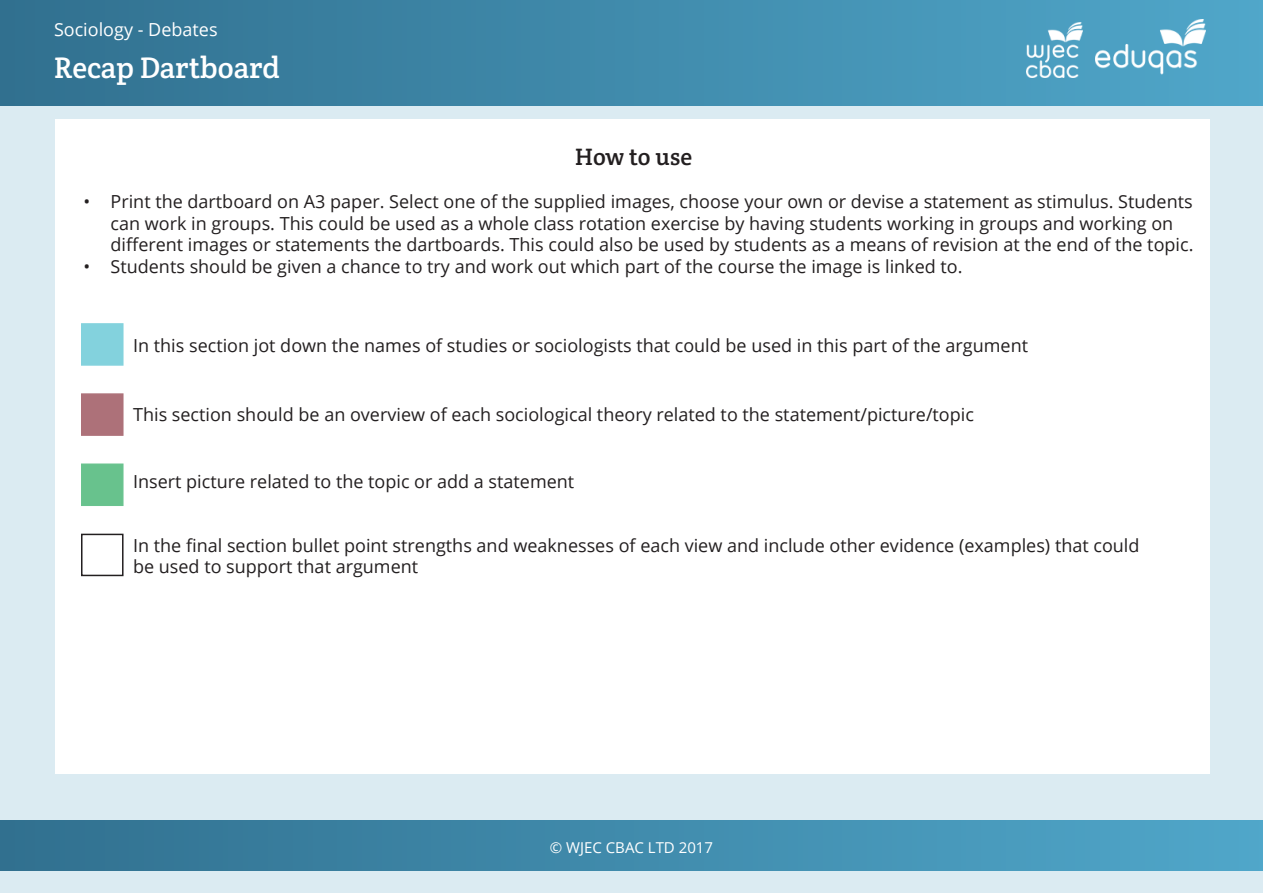
<style>
.page{position:relative;width:1263px;height:893px;background:#dbebf2}
.page>*{position:absolute;margin:0;border:0;box-sizing:border-box;transform-origin:0 0}
.t1{font:30px "Crete Round";color:#fff}
.Main_text{font:24px "Crete Round";color:#231f20}
.t2{font:18px/21.6px "Open Sans";color:#231f20}
.t3{font:18px "Open Sans";color:#fff}
.t4{font:15px "Open Sans";color:#fff}
</style>
<div class="page">
<div style="left:0;top:0;width:1263px;height:105px;background:linear-gradient(to right,#31708f,#50a7ca)"></div>
<img style="left:1095px;top:20px;width:110px;height:56px">
<div style="left:0;top:820px;width:1263px;height:50px;background:linear-gradient(to right,#31708f,#50a7ca)"></div>
<img style="left:1027px;top:22px;width:55px;height:56px">
<div style="left:55px;top:119px;width:1155px;height:655px;background:#fff"></div>
<div style="left:81px;top:323px;width:43px;height:43px;background:#83d2dd;border:2px solid #83d2dd"></div>
<div style="left:81px;top:393px;width:43px;height:43px;background:#ad7179;border:2px solid #ad7179"></div>
<div style="left:81px;top:463px;width:43px;height:43px;background:#68c28d;border:2px solid #6ac38f"></div>
<div style="left:81px;top:534px;width:43px;height:42px;border:2px solid #231f20"></div>
<p class="t3" style="left:54px;top:17px;width:165px">Sociology - Debates</p>
<h1 class="t1" style="left:54px;top:49px;width:227px">Recap Dartboard</h1>
<p class="Main_text" style="left:575px;top:141px;width:119px">How to use</p>
<p class="t2" style="left:111px;top:190px;width:1084px;text-indent:-27px">• Print the dartboard on A3 paper. Select one of the supplied images, choose your own or devise a statement as stimulus. Students can work in groups. This could be used as a whole class rotation exercise by having students working in groups and working on different images or statements the dartboards. This could also be used by students as a means of revision at the end of the topic.</p>
<p class="t2" style="left:84px;top:255px;width:880px">• Students should be given a chance to try and work out which part of the course the image is linked to.</p>
<p class="t2" style="left:133px;top:334px;width:896px">In this section jot down the names of studies or sociologists that could be used in this part of the argument</p>
<p class="t2" style="left:133px;top:403px;width:842px">This section should be an overview of each sociological theory related to the statement/picture/topic</p>
<p class="t2" style="left:133px;top:470px;width:443px">Insert picture related to the topic or add a statement</p>
<p class="t2" style="left:133px;top:534px;width:1008px">In the final section bullet point strengths and weaknesses of each view and include other evidence (examples) that could be used to support that argument</p>
<p class="t4" style="left:550px;top:837px;width:165px">© WJEC CBAC LTD 2017</p>
</div>
